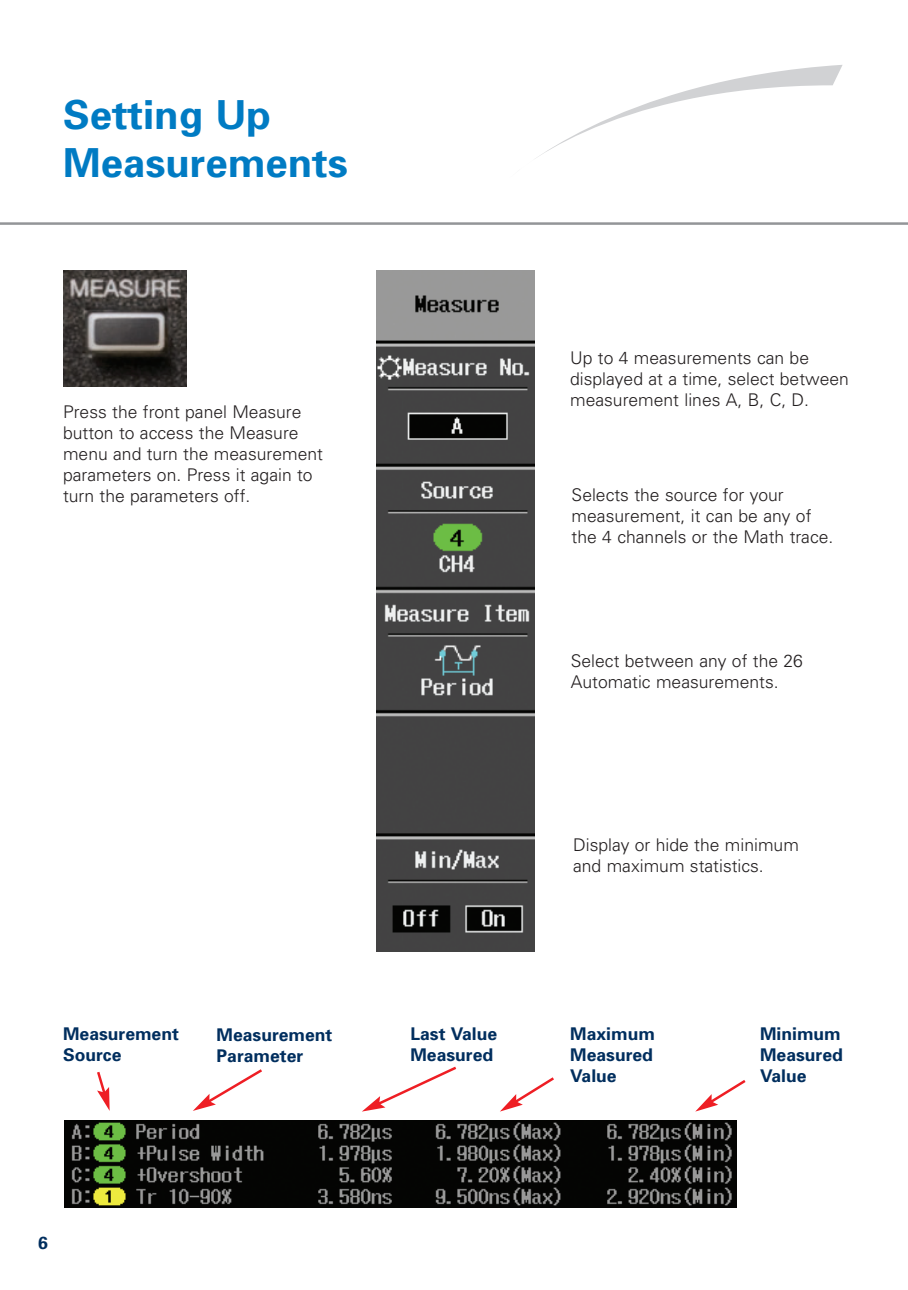
<style>
.page{position:relative;width:908px;height:1290px;background:#fff}
.page>*{position:absolute;margin:0;border:0;box-sizing:border-box;transform-origin:0 0}
.t1{font:700 40px/48px "Univers";color:#007bc3}
.t2{font:300 17.5px/21px "Univers";color:#231f20}
.t3{font:700 17.5px/21px "Univers";color:#002e5e}
</style>
<div class="page">
<hr style="left:0;top:222px;width:907px;height:3px;background:#939598">
<svg style="left:535px;top:65px;width:307px;height:94px"></svg>
<img style="left:64px;top:270px;width:122px;height:116px">
<img style="left:376px;top:270px;width:158px;height:681px">
<img style="left:64px;top:1120px;width:672px;height:87px">
<svg style="left:97px;top:1071px;width:13px;height:40px"></svg>
<svg style="left:193px;top:1069px;width:69px;height:42px"></svg>
<svg style="left:362px;top:1066px;width:95px;height:45px"></svg>
<svg style="left:500px;top:1077px;width:54px;height:34px"></svg>
<svg style="left:696px;top:1080px;width:50px;height:31px"></svg>
<h1 class="t1" style="left:63px;top:94px;width:286px">Setting Up<br>Measurements</h1>
<p class="t2" style="left:63px;top:403px;width:261px">Press the front panel Measure button to access the Measure menu and turn the measurement parameters on. Press it again to turn the parameters off.</p>
<p class="t2" style="left:570px;top:349px;width:280px">Up to 4 measurements can be displayed at a time, select between measurement lines A, B, C, D.</p>
<p class="t2" style="left:571px;top:486px;width:263px">Selects the source for your measurement, it can be any of the 4 channels or the Math trace.</p>
<p class="t2" style="left:570px;top:652px;width:233px">Select between any of the 26<br>Automatic measurements.</p>
<p class="t2" style="left:573px;top:836px;width:227px">Display or hide the minimum and maximum statistics.</p>
<p class="t3" style="left:63px;top:1025px;width:117px">Measurement<br>Source</p>
<p class="t3" style="left:216px;top:1026px;width:117px">Measurement<br>Parameter</p>
<p class="t3" style="left:410px;top:1024px;width:88px">Last Value<br>Measured</p>
<p class="t3" style="left:570px;top:1025px;width:86px;text-align:justify">Maximum Measured Value</p>
<p class="t3" style="left:759px;top:1025px;width:84px;text-align:justify">Minimum Measured Value</p>
<p class="t3" style="left:38px;top:1234px;width:11px">6</p>
</div>
